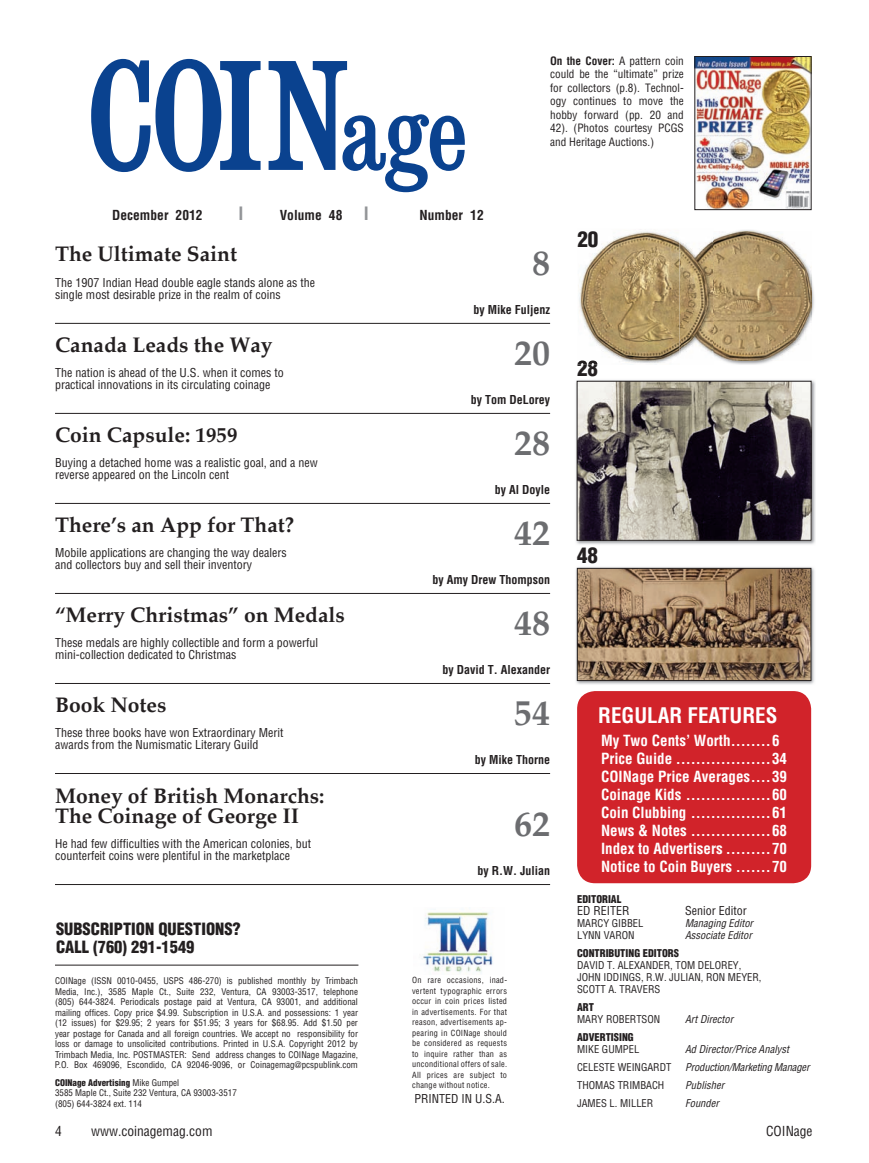
<style>
.page{position:relative;width:869px;height:1163px;background:#fff}
.page>*{position:absolute;margin:0;border:0;box-sizing:border-box;transform-origin:0 0}
.t1{font:700 36px "Palatino";color:#6c6d70}
.t2{font:700 21px/19.5px "Palatino";color:#231f20}
.t3{font:700 condensed 21px "Helvetica LT Std";color:#fff}
.t4{font:900 condensed 21px "Helvetica LT Std";color:#231f20}
.t5{font:700 condensed 18px "Helvetica LT Std";color:#939598}
.t6{font:900 condensed 16.5px/18px "Helvetica LT Std";color:#231f20}
.t7{font:700 condensed 15px/18px "Helvetica LT Std";color:#fff}
.t8{font:700 condensed 13.5px "Helvetica LT Std";color:#231f20}
.t9{font:condensed 13.5px "Helvetica LT Std";color:#231f20}
.t10{font:condensed 12px/12px "Helvetica LT Std";color:#231f20}
.t11{font:700 condensed 12px "Helvetica LT Std";color:#231f20}
.t12{font:condensed 11.25px/13.5px "Helvetica LT Std";color:#231f20;text-align:justify}
.t13{font:condensed 10.5px/12px "Helvetica LT Std";color:#231f20}
.t14{font:italic condensed 10.5px "Helvetica LT Std";color:#231f20}
.t15{font:900 condensed 10.5px "Helvetica LT Std";color:#231f20}
.t16{font:condensed 9px/10.5px "Helvetica LT Std";color:#231f20}
.t17{font:condensed 8.25px/10.5px "Helvetica LT Std";letter-spacing:.03em;color:#231f20;text-align:justify}
.s1{font-size:18px;color:#939598}
.s2{font-weight:700}
.s3{font-weight:900}
</style>
<div class="page">
<svg style="left:91px;top:59px;width:170px;height:113px"></svg>
<svg style="left:269px;top:61px;width:196px;height:131px"></svg>
<hr style="left:55px;top:965px;width:303px;height:1px;background:#231f20">
<div style="left:577px;top:691px;width:234px;height:192px;background:#d1232a;border-radius:18px"></div>
<img style="left:696px;top:58px;width:113px;height:150px">
<div style="left:694px;top:56px;width:117px;height:154px;border:1px solid #231f20"></div>
<img style="left:422px;top:912px;width:71px;height:61px">
<hr style="left:55px;top:323px;width:495px;height:1px;background:#231f20">
<hr style="left:55px;top:413px;width:495px;height:1px;background:#231f20">
<hr style="left:55px;top:503px;width:495px;height:1px;background:#231f20">
<hr style="left:55px;top:593px;width:495px;height:1px;background:#231f20">
<hr style="left:55px;top:683px;width:495px;height:1px;background:#231f20">
<hr style="left:55px;top:773px;width:495px;height:1px;background:#231f20">
<hr style="left:55px;top:884px;width:495px;height:1px;background:#231f20">
<img style="left:576px;top:380px;width:240px;height:165px">
<img style="left:579px;top:383px;width:230px;height:155px">
<div style="left:577px;top:381px;width:234px;height:159px;border:1px solid #231f20"></div>
<img style="left:576px;top:567px;width:239px;height:118px">
<img style="left:579px;top:570px;width:230px;height:109px">
<div style="left:577px;top:568px;width:234px;height:113px;border:1px solid #231f20"></div>
<img style="left:725px;top:230px;width:89px;height:135px">
<img style="left:714px;top:231px;width:97px;height:130px">
<img style="left:578px;top:362px;width:19px;height:3px">
<img style="left:712px;top:237px;width:2px;height:118px">
<img style="left:579px;top:231px;width:133px;height:132px">
<img style="left:615px;top:269px;width:37px;height:31px">
<img style="left:579px;top:360px;width:18px;height:3px">
<h3 class="t8" style="left:112px;top:206px;width:92px">December 2012</h3>
<h3 class="t5" style="left:238px;top:202px;width:7px">I</h3>
<h3 class="t8" style="left:280px;top:206px;width:91px">Volume 48 <span class="s1">I</span></h3>
<h3 class="t8" style="left:420px;top:206px;width:66px">Number 12</h3>
<p class="t12" style="left:550px;top:54px;width:135px"><span class="s2">On the Cover:</span> A pattern coin could be the “ultimate” prize for collectors (p.8). Technol&shy;ogy continues to move the hobby forward (pp. 20 and 42). (Photos courtesy PCGS and Heritage Auctions.)</p>
<h2 class="t2" style="left:55px;top:244px;width:183px">The Ultimate Saint</h2>
<h1 class="t1" style="left:532px;top:232px;width:19px">8</h1>
<h3 class="t10" style="left:55px;top:276px;width:262px">The 1907 Indian Head double eagle stands alone as the single most desirable prize in the realm of coins</h3>
<h3 class="t11" style="left:473px;top:302px;width:78px">by Mike Fuljenz</h3>
<h2 class="t2" style="left:55px;top:334px;width:219px">Canada Leads the Way</h2>
<h1 class="t1" style="left:514px;top:322px;width:37px">20</h1>
<h3 class="t10" style="left:55px;top:366px;width:230px">The nation is ahead of the U.S. when it comes to practical innovations in its circulating coinage</h3>
<h3 class="t11" style="left:471px;top:392px;width:81px">by Tom DeLorey</h3>
<h2 class="t2" style="left:55px;top:424px;width:184px">Coin Capsule: 1959</h2>
<h1 class="t1" style="left:514px;top:412px;width:37px">28</h1>
<h3 class="t10" style="left:55px;top:456px;width:264px">Buying a detached home was a realistic goal, and a new reverse appeared on the Lincoln cent</h3>
<h3 class="t11" style="left:495px;top:482px;width:57px">by Al Doyle</h3>
<h2 class="t2" style="left:55px;top:514px;width:241px">There’s an App for That?</h2>
<h1 class="t1" style="left:514px;top:502px;width:37px">42</h1>
<h3 class="t10" style="left:55px;top:546px;width:233px">Mobile applications are changing the way dealers and collectors buy and sell their inventory</h3>
<h3 class="t11" style="left:432px;top:572px;width:119px">by Amy Drew Thompson</h3>
<h2 class="t2" style="left:55px;top:604px;width:291px">“Merry Christmas” on Medals</h2>
<h1 class="t1" style="left:514px;top:592px;width:37px">48</h1>
<h3 class="t10" style="left:55px;top:636px;width:265px">These medals are highly collectible and form a powerful mini-collection dedicated to Christmas</h3>
<h3 class="t11" style="left:442px;top:662px;width:109px">by David T. Alexander</h3>
<h2 class="t2" style="left:55px;top:694px;width:113px">Book Notes</h2>
<h1 class="t1" style="left:514px;top:682px;width:37px">54</h1>
<h3 class="t10" style="left:55px;top:726px;width:230px">These three books have won Extraordinary Merit awards from the Numismatic Literary Guild</h3>
<h3 class="t11" style="left:475px;top:752px;width:77px">by Mike Thorne</h3>
<h2 class="t2" style="left:55px;top:785px;width:271px">Money of British Monarchs:<br>The Coinage of George II</h2>
<h1 class="t1" style="left:514px;top:793px;width:37px">62</h1>
<h3 class="t10" style="left:55px;top:837px;width:258px">He had few difficulties with the American colonies, but counterfeit coins were plentiful in the marketplace</h3>
<h3 class="t6" style="left:56px;top:920px;width:186px">SUBSCRIPTION QUESTIONS?<br>CALL (760) 291-1549</h3>
<p class="t16" style="left:55px;top:975px;width:304px;text-align:justify">COINage (ISSN 0010-0455, USPS 486-270) is published monthly by Trimbach Media, Inc.), 3585 Maple Ct., Suite 232, Ventura, CA 93003-3517, telephone (805) 644-3824. Periodicals postage paid at Ventura, CA 93001, and additional mailing offices. Copy price $4.99. Subscription in U.S.A. and possessions: 1 year (12 issues) for $29.95; 2 years for $51.95; 3 years for $68.95. Add $1.50 per year postage for Canada and all foreign countries. We accept no responsibility for loss or damage to unsolicited contributions. Printed in U.S.A. Copyright 2012 by Trimbach Media, Inc. POSTMASTER: Send address changes to COINage Magazine, P.O. Box 469096, Escondido, CA 92046-9096, or Coinagemag@pcspublink.com</p>
<p class="t16" style="left:55px;top:1077px;width:183px"><span class="s3">COINage Advertising</span> Mike Gumpel<br>3585 Maple Ct., Suite 232 Ventura, CA 93003-3517 (805) 644-3824 ext. 114</p>
<h3 class="t11" style="left:477px;top:863px;width:74px">by R.W. Julian</h3>
<p class="t17" style="left:412px;top:975px;width:96px">On rare occasions, inad&shy;vertent typographic errors occur in coin prices listed in advertisements. For that reason, advertisements ap&shy;pearing in COINage should be considered as requests to inquire rather than as unconditional offers of sale.<br>All prices are subject to change without notice.</p>
<h3 class="t10" style="left:414px;top:1092px;width:92px">PRINTED IN U.S.A.</h3>
<h2 class="t4" style="left:577px;top:226px;width:22px">20</h2>
<h2 class="t4" style="left:577px;top:355px;width:22px">28</h2>
<h2 class="t4" style="left:577px;top:541px;width:22px">48</h2>
<h2 class="t3" style="left:598px;top:702px;width:181px">REGULAR FEATURES</h2>
<p class="t7" style="left:601px;top:732px;width:188px">My Two Cents’ Worth ........6<br>Price Guide ...................34<br>COINage Price Averages ....39<br>Coinage Kids .................60<br>Coin Clubbing ................61<br>News &amp; Notes ................68<br>Index to Advertisers .........70<br>Notice to Coin Buyers .......70</p>
<p class="t15" style="left:577px;top:893px;width:46px">EDITORIAL</p>
<h3 class="t10" style="left:577px;top:905px;width:54px">ED REITER</h3>
<h3 class="t10" style="left:685px;top:905px;width:63px">Senior Editor</h3>
<p class="t13" style="left:577px;top:917px;width:68px">MARCY GIBBEL</p>
<p class="t14" style="left:685px;top:917px;width:69px">Managing Editor</p>
<p class="t13" style="left:577px;top:929px;width:59px">LYNN VARON</p>
<p class="t14" style="left:685px;top:929px;width:68px">Associate Editor</p>
<p class="t15" style="left:577px;top:947px;width:103px">CONTRIBUTING EDITORS</p>
<p class="t13" style="left:577px;top:959px;width:186px">DAVID T. ALEXANDER, TOM DELOREY,<br>JOHN IDDINGS, R.W. JULIAN, RON MEYER,<br>SCOTT A. TRAVERS</p>
<p class="t15" style="left:577px;top:1001px;width:18px">ART</p>
<p class="t13" style="left:577px;top:1013px;width:85px">MARY ROBERTSON</p>
<p class="t14" style="left:685px;top:1013px;width:50px">Art Director</p>
<p class="t15" style="left:577px;top:1031px;width:58px">ADVERTISING</p>
<p class="t13" style="left:577px;top:1043px;width:64px">MIKE GUMPEL</p>
<p class="t14" style="left:685px;top:1043px;width:105px">Ad Director/Price Analyst</p>
<p class="t13" style="left:577px;top:1061px;width:96px">CELESTE WEINGARDT</p>
<p class="t14" style="left:685px;top:1061px;width:126px">Production/Marketing Manager</p>
<p class="t13" style="left:577px;top:1079px;width:89px">THOMAS TRIMBACH</p>
<p class="t14" style="left:685px;top:1079px;width:41px">Publisher</p>
<p class="t13" style="left:577px;top:1097px;width:78px">JAMES L. MILLER</p>
<p class="t14" style="left:685px;top:1097px;width:35px">Founder</p>
<h3 class="t9" style="left:55px;top:1122px;width:8px">4</h3>
<h3 class="t9" style="left:91px;top:1122px;width:123px">www.coinagemag.com</h3>
<h3 class="t9" style="left:766px;top:1122px;width:48px">COINage</h3>
</div>
